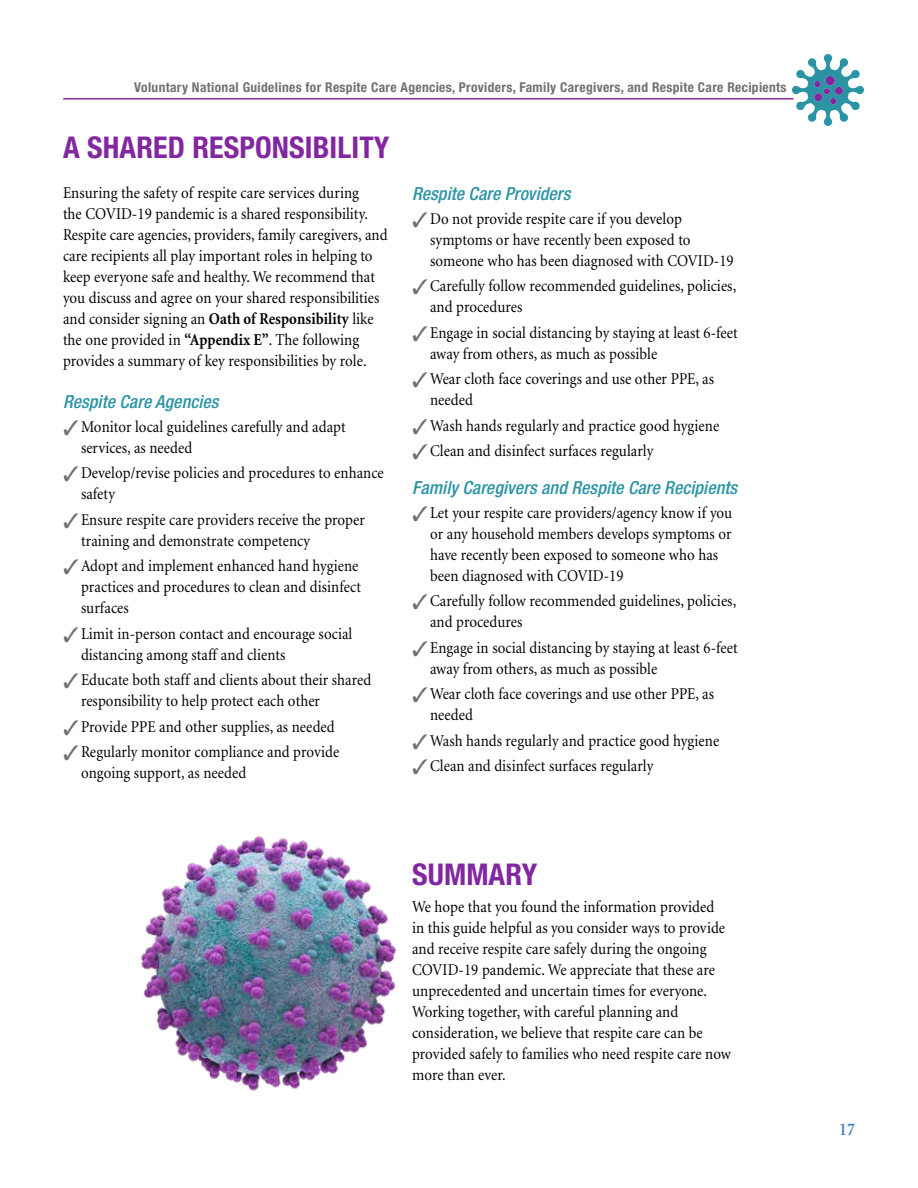
<style>
.page{position:relative;width:918px;height:1188px;background:#fff}
.page>*{position:absolute;margin:0;border:0;box-sizing:border-box;transform-origin:0 0}
.Headline{font:700 condensed 30px "Helvetica Neue";letter-spacing:.005em;color:#8227a0}
.Subhead_2{font:italic 500 condensed 18px "Helvetica Neue";letter-spacing:.005em;color:#2a94a4}
.t1{font:700 18px "Minion";color:#4f84c4;scale:.9 1}
.Body_Text{font:16.5px/21px "Minion";letter-spacing:.005em;color:#000;scale:.9 1}
.t2{font:700 condensed 13.5px "Helvetica Neue";letter-spacing:.025em;color:#717073}
.s1{font-weight:700}
.s2{color:#717073}
</style>
<div class="page">
<hr style="left:64px;top:98px;width:729px;height:2px;background:#8227a0">
<svg style="left:792px;top:54px;width:72px;height:72px"></svg>
<img style="left:140px;top:836px;width:257px;height:255px">
<p class="t2" style="left:134px;top:79px;width:654px">Voluntary National Guidelines for Respite Care Agencies, Providers, Family Caregivers, and Respite Care Recipients</p>
<p class="Headline" style="left:63px;top:129px;width:328px">A SHARED RESPONSIBILITY</p>
<p class="Body_Text" style="left:63px;top:183px;width:362px">Ensuring the safety of respite care services during<br>the COVID-19 pandemic is a shared responsibility.<br>Respite care agencies, providers, family caregivers, and care recipients all play important roles in helping to keep everyone safe and healthy. We recommend that you discuss and agree on your shared responsibilities and consider signing an <span class="s1">Oath of Responsibility</span> like the one provided in <span class="s1">“Appendix E”</span>. The following provides a summary of key responsibilities by role.</p>
<p class="Subhead_2" style="left:63px;top:391px;width:157px">Respite Care Agencies</p>
<p class="Body_Text" style="left:81px;top:417px;width:296px;text-indent:-18px"><span class="s2">✓</span>Monitor local guidelines carefully and adapt services, as needed</p>
<p class="Body_Text" style="left:81px;top:463px;width:338px;text-indent:-18px"><span class="s2">✓</span>Develop/revise policies and procedures to enhance safety</p>
<p class="Body_Text" style="left:81px;top:510px;width:317px;text-indent:-18px"><span class="s2">✓</span>Ensure respite care providers receive the proper training and demonstrate competency</p>
<p class="Body_Text" style="left:81px;top:556px;width:313px;text-indent:-18px"><span class="s2">✓</span>Adopt and implement enhanced hand hygiene practices and procedures to clean and disinfect surfaces</p>
<p class="Body_Text" style="left:81px;top:624px;width:303px;text-indent:-18px"><span class="s2">✓</span>Limit in-person contact and encourage social distancing among staff and clients</p>
<p class="Body_Text" style="left:81px;top:670px;width:324px;text-indent:-18px"><span class="s2">✓</span>Educate both staff and clients about their shared responsibility to help protect each other</p>
<p class="Body_Text" style="left:63px;top:717px;width:303px"><span class="s2">✓</span>Provide PPE and other supplies, as needed</p>
<p class="Body_Text" style="left:81px;top:742px;width:288px;text-indent:-18px"><span class="s2">✓</span>Regularly monitor compliance and provide ongoing support, as needed</p>
<p class="Subhead_2" style="left:412px;top:182px;width:160px">Respite Care Providers</p>
<p class="Body_Text" style="left:430px;top:208px;width:339px;text-indent:-18px"><span class="s2">✓</span>Do not provide respite care if you develop symptoms or have recently been exposed to someone who has been diagnosed with COVID-19</p>
<p class="Body_Text" style="left:430px;top:276px;width:342px;text-indent:-18px"><span class="s2">✓</span>Carefully follow recommended guidelines, policies, and procedures</p>
<p class="Body_Text" style="left:430px;top:322px;width:344px;text-indent:-18px"><span class="s2">✓</span>Engage in social distancing by staying at least 6-feet away from others, as much as possible</p>
<p class="Body_Text" style="left:430px;top:369px;width:317px;text-indent:-18px"><span class="s2">✓</span>Wear cloth face coverings and use other PPE, as needed</p>
<p class="Body_Text" style="left:412px;top:415px;width:343px"><span class="s2">✓</span>Wash hands regularly and practice good hygiene</p>
<p class="Body_Text" style="left:412px;top:441px;width:270px"><span class="s2">✓</span>Clean and disinfect surfaces regularly</p>
<p class="Subhead_2" style="left:412px;top:476px;width:327px">Family Caregivers and Respite Care Recipients</p>
<p class="Body_Text" style="left:430px;top:502px;width:337px;text-indent:-18px"><span class="s2">✓</span>Let your respite care providers/agency know if you or any household members develops symptoms or have recently been exposed to someone who has been diagnosed with COVID-19</p>
<p class="Body_Text" style="left:430px;top:591px;width:342px;text-indent:-18px"><span class="s2">✓</span>Carefully follow recommended guidelines, policies, and procedures</p>
<p class="Body_Text" style="left:430px;top:637px;width:344px;text-indent:-18px"><span class="s2">✓</span>Engage in social distancing by staying at least 6-feet away from others, as much as possible</p>
<p class="Body_Text" style="left:430px;top:684px;width:317px;text-indent:-18px"><span class="s2">✓</span>Wear cloth face coverings and use other PPE, as needed</p>
<p class="Body_Text" style="left:412px;top:730px;width:343px"><span class="s2">✓</span>Wash hands regularly and practice good hygiene</p>
<p class="Body_Text" style="left:412px;top:756px;width:270px"><span class="s2">✓</span>Clean and disinfect surfaces regularly</p>
<p class="Headline" style="left:412px;top:856px;width:127px">SUMMARY</p>
<p class="Body_Text" style="left:412px;top:896px;width:356px">We hope that you found the information provided<br>in this guide helpful as you consider ways to provide and receive respite care safely during the ongoing COVID-19 pandemic. We appreciate that these are unprecedented and uncertain times for everyone.<br>Working together, with careful planning and consideration, we believe that respite care can be provided safely to families who need respite care now more than ever.</p>
<p class="t1" style="left:839px;top:1120px;width:19px">17</p>
</div>
